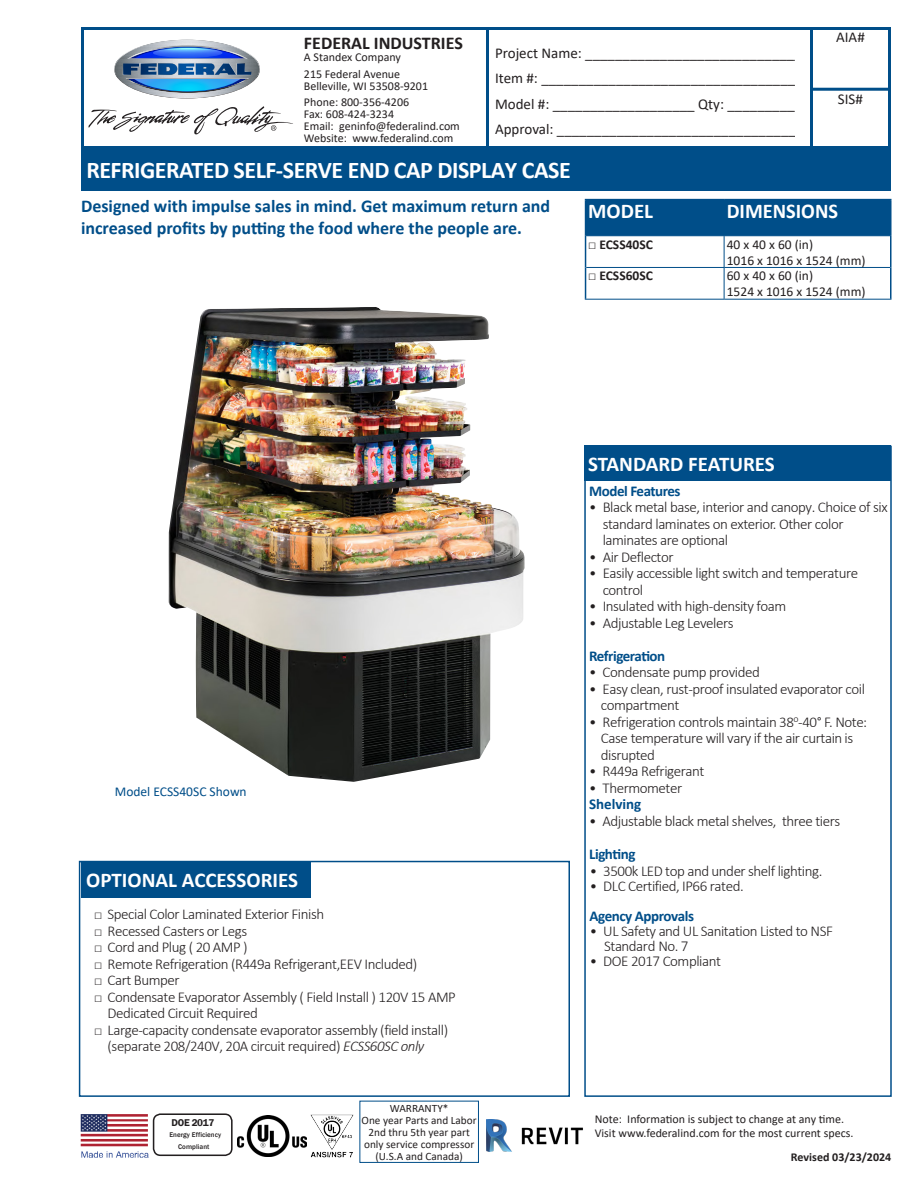
<style>
.page{position:relative;width:918px;height:1188px;background:#fff}
.page>*{position:absolute;margin:0;border:0;box-sizing:border-box;transform-origin:0 0}
.t1{font:700 24px "Calibri";letter-spacing:-.02em;color:#fff}
.t2{font:700 21px "Calibri";color:#fff}
.t3{font:700 18px/21.6px "Calibri";color:#004e89}
.t4{font:700 18px "Calibri";color:#231f20}
.body{font:300 15px/16.5px "Calibri";letter-spacing:-.03em;color:#231f20}
.Features_Bullets{font:300 15px/16.5px "Calibri";letter-spacing:-.03em;color:#231f20}
.t5{font:15px/25.5px "Calibri";color:#231f20;text-align:justify}
.body-2{font:700 15px "Calibri";letter-spacing:-.03em;color:#004e89}
.t6{font:13.5px "Calibri";color:#231f20}
.t7{font:700 13.5px "Calibri";color:#231f20}
.t8{font:13.5px "Calibri";color:#004e89}
.t9{font:12px/16.5px "Calibri";color:#231f20}
.t10{font:700 12px "Calibri";color:#231f20}
.t11{font:11.25px/12px "Calibri";color:#231f20;text-align:center}
.t12{font:600 10.05px "Franklin Gothic";letter-spacing:-.03em;color:#231f20}
.t13{font:500 7.05px/11.9px "Franklin Gothic";letter-spacing:.01em;color:#231f20;text-align:center}
.s1{font-weight:700;font-size:13.5px}
.s2{font-style:italic}
.s3{font-weight:700;color:#004e89}
</style>
<div class="page">
<svg style="left:88px;top:106px;width:205px;height:29px"></svg>
<svg style="left:114px;top:40px;width:146px;height:59px"></svg>
<div style="left:81px;top:27px;width:810px;height:162px;border:3px solid #004e89"></div>
<div style="left:81px;top:146px;width:810px;height:44px;background:#004e89"></div>
<div style="left:810px;top:27px;width:81px;height:162px;border:3px solid #004e89"></div>
<hr style="left:810px;top:88px;width:80px;height:3px;background:#004e89">
<hr style="left:486px;top:28px;width:3px;height:120px;background:#004e89">
<div style="left:360px;top:1101px;width:119px;height:62px;border:1px solid #004e89"></div>
<img style="left:238px;top:1115px;width:68px;height:42px">
<img style="left:311px;top:1115px;width:42px;height:43px">
<img style="left:486px;top:1119px;width:97px;height:32px">
<img style="left:81px;top:1114px;width:67px;height:43px">
<div style="left:586px;top:200px;width:304px;height:35px;background:#004e89"></div>
<hr style="left:723px;top:200px;width:2px;height:35px;background:#004e89">
<hr style="left:586px;top:235px;width:138px;height:1px;background:#004e89">
<hr style="left:724px;top:235px;width:166px;height:1px;background:#004e89">
<hr style="left:724px;top:236px;width:1px;height:31px;background:#004e89">
<hr style="left:586px;top:267px;width:138px;height:1px;background:#004e89">
<hr style="left:724px;top:267px;width:166px;height:1px;background:#004e89">
<hr style="left:724px;top:268px;width:1px;height:31px;background:#004e89">
<hr style="left:585px;top:299px;width:139px;height:1px;background:#004e89">
<hr style="left:724px;top:299px;width:168px;height:1px;background:#004e89">
<hr style="left:585px;top:199px;width:139px;height:1px;background:#004e89">
<hr style="left:585px;top:200px;width:1px;height:36px;background:#004e89">
<hr style="left:724px;top:199px;width:168px;height:1px;background:#004e89">
<hr style="left:890px;top:200px;width:2px;height:36px;background:#004e89">
<hr style="left:585px;top:236px;width:1px;height:31px;background:#004e89">
<hr style="left:890px;top:236px;width:2px;height:31px;background:#004e89">
<hr style="left:585px;top:267px;width:1px;height:32px;background:#004e89">
<hr style="left:890px;top:267px;width:2px;height:32px;background:#004e89">
<div style="left:79px;top:861px;width:491px;height:236px;border:2px solid #004e89"></div>
<div style="left:81px;top:862px;width:230px;height:35px;background:#004e89"></div>
<div style="left:584px;top:446px;width:308px;height:651px;border:2px solid #004e89"></div>
<div style="left:584px;top:446px;width:307px;height:35px;background:#004e89"></div>
<img style="left:169px;top:309px;width:356px;height:473px">
<div style="left:153px;top:1113px;width:80px;height:43px;border:2px solid #231f20;border-radius:7px"></div>
<p class="t4" style="left:304px;top:30px;width:160px">FEDERAL INDUSTRIES</p>
<p class="t9" style="left:304px;top:49px;width:98px">A Standex Company<br>215 Federal Avenue</p>
<p class="t9" style="left:304px;top:77px;width:126px">Belleville, WI 53508-9201<br>Phone: 800-356-4206</p>
<p class="t9" style="left:304px;top:108px;width:157px;line-height:12px">Fax: 608-424-3234<br>Email: geninfo@federalind.com<br>Website: www.federalind.com</p>
<p class="t5" style="left:495px;top:40px;width:309px">Project Name: _____________________________ Item #: ___________________________________ Model #: ___________________ Qty: __________ Approval: ________________________________</p>
<p class="t1" style="left:86px;top:153px;width:486px">REFRIGERATED SELF-SERVE END CAP DISPLAY CASE</p>
<p class="t5" style="left:836px;top:24px;width:30px">AIA#</p>
<p class="t5" style="left:838px;top:86px;width:27px">SIS#</p>
<p class="t3" style="left:81px;top:195px;width:471px">Designed with impulse sales in mind. Get maximum return and increased profits by putting the food where the people are.</p>
<p class="t2" style="left:588px;top:196px;width:66px">MODEL</p>
<p class="t2" style="left:727px;top:196px;width:113px">DIMENSIONS</p>
<p class="t7" style="left:588px;top:235px;width:66px">□ ECSS40SC</p>
<p class="t6" style="left:727px;top:235px;width:88px">40 x 40 x 60 (in)</p>
<p class="t6" style="left:727px;top:251px;width:140px">1016 x 1016 x 1524 (mm)</p>
<p class="t7" style="left:588px;top:266px;width:66px">□ ECSS60SC</p>
<p class="t6" style="left:727px;top:266px;width:88px">60 x 40 x 60 (in)</p>
<p class="t6" style="left:727px;top:283px;width:140px">1524 x 1016 x 1524 (mm)</p>
<p class="t8" style="left:115px;top:782px;width:133px">Model ECSS40SC Shown</p>
<p class="t2" style="left:86px;top:865px;width:213px">OPTIONAL ACCESSORIES</p>
<p class="Features_Bullets" style="left:94px;top:906px;width:232px"><span class="s1">□</span> Special Color Laminated Exterior Finish</p>
<p class="Features_Bullets" style="left:94px;top:922px;width:155px"><span class="s1">□</span> Recessed Casters or Legs</p>
<p class="Features_Bullets" style="left:94px;top:939px;width:155px"><span class="s1">□</span> Cord and Plug ( 20 AMP )</p>
<p class="Features_Bullets" style="left:94px;top:955px;width:325px"><span class="s1">□</span> Remote Refrigeration (R449a Refrigerant,EEV Included)</p>
<p class="Features_Bullets" style="left:94px;top:972px;width:87px"><span class="s1">□</span> Cart Bumper</p>
<p class="Features_Bullets" style="left:108px;top:988px;width:350px;text-indent:-14px"><span class="s1">□</span> Condensate Evaporator Assembly ( Field Install ) 120V 15 AMP<br>Dedicated Circuit Required</p>
<p class="Features_Bullets" style="left:108px;top:1021px;width:342px;text-indent:-14px"><span class="s1">□</span> Large-capacity condensate evaporator assembly (field install) (separate 208/240V, 20A circuit required) <span class="s2">ECSS60SC only</span></p>
<p class="t12" style="left:172px;top:1117px;width:44px">DOE 2017</p>
<p class="t13" style="left:169px;top:1129px;width:53px">Energy Efficiency<br>Compliant</p>
<p class="t11" style="left:362px;top:1102px;width:117px">WARRANTY*<br>One year Parts and Labor<br>2nd thru 5th year part only service compressor (U.S.A and Canada)</p>
<p class="t2" style="left:588px;top:449px;width:188px">STANDARD FEATURES</p>
<p class="body-2" style="left:589px;top:480px;width:93px">Model Features</p>
<p class="body" style="left:603px;top:499px;width:287px;text-indent:-14px">• Black metal base, interior and canopy. Choice of six standard laminates on exterior. Other color laminates are optional</p>
<p class="body" style="left:589px;top:549px;width:86px">• Air Deflector</p>
<p class="body" style="left:603px;top:565px;width:257px;text-indent:-14px">• Easily accessible light switch and temperature control</p>
<p class="body" style="left:589px;top:598px;width:199px">• Insulated with high-density foam</p>
<p class="body" style="left:589px;top:615px;width:146px">• Adjustable Leg Levelers</p>
<p class="body-2" style="left:589px;top:645px;width:78px">Refrigeration</p>
<p class="body" style="left:589px;top:664px;width:172px">• Condensate pump provided</p>
<p class="body" style="left:601px;top:680px;width:266px;text-indent:-12px">• Easy clean, rust-proof insulated evaporator coil compartment</p>
<p class="body" style="left:601px;top:713px;width:268px;text-indent:-12px">• Refrigeration controls maintain 38<sup>o</sup>-40° F. Note:<br>Case temperature will vary if the air curtain is disrupted</p>
<p class="body" style="left:589px;top:763px;width:117px">• R449a Refrigerant</p>
<p class="body" style="left:589px;top:779px;width:95px">• Thermometer<br><span class="s3">Shelving</span></p>
<p class="body" style="left:589px;top:812px;width:253px">• Adjustable black metal shelves, three tiers</p>
<p class="body-2" style="left:589px;top:843px;width:48px">Lighting</p>
<p class="body" style="left:590px;top:862px;width:234px">• 3500k LED top and under shelf lighting.</p>
<p class="body" style="left:589px;top:871px;width:156px;line-height:30px">• DLC Certified, IP66 rated.<br><span class="s3">Agency Approvals</span></p>
<p class="body" style="left:604px;top:923px;width:230px;line-height:15px;text-indent:-14px">• UL Safety and UL Sanitation Listed to NSF<br>Standard No. 7</p>
<p class="body" style="left:590px;top:952px;width:133px">• DOE 2017 Compliant</p>
<p class="t9" style="left:595px;top:1110px;width:251px">Note: Information is subject to change at any time.</p>
<p class="t9" style="left:595px;top:1125px;width:260px">Visit www.federalind.com for the most current specs.</p>
<p class="t10" style="left:791px;top:1149px;width:102px">Revised 03/23/2024</p>
</div>
